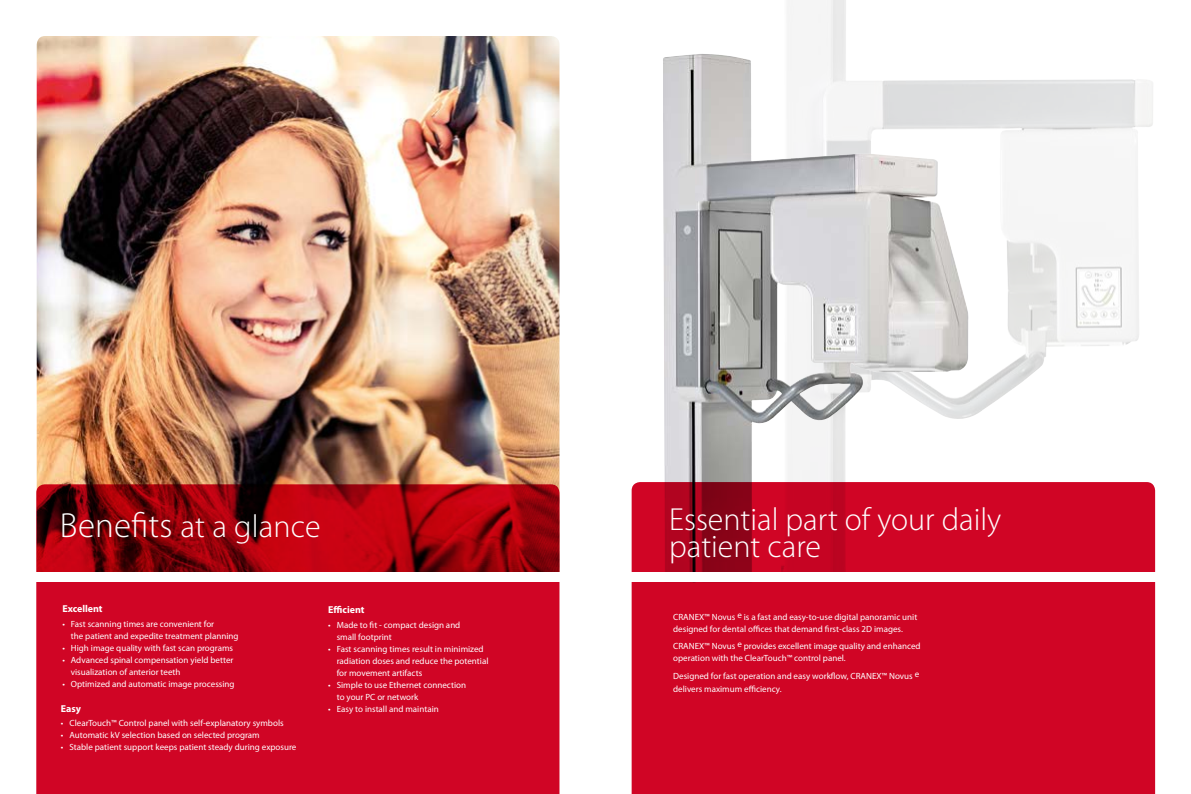
<style>
.page{position:relative;width:1191px;height:794px;background:#fff}
.page>*{position:absolute;margin:0;border:0;box-sizing:border-box;transform-origin:0 0}
.t1{font:300 32px/27px "Myriad Pro";color:#fff}
.t2{font:700 10px "Myriad Pro";color:#fff}
.t3{font:9px/12px "Myriad Pro";color:#fff}
.s1{font-size:35px}
</style>
<div class="page">
<img style="left:787px;top:0;width:366px;height:417px">
<img style="left:663px;top:54px;width:306px;height:428px">
<img style="left:37px;top:36px;width:522px;height:448px">
<svg style="left:36px;top:484px;width:523px;height:310px;background:#bf041d"></svg>
<div style="left:23px;top:572px;width:560px;height:10px;background:#fff"></div>
<svg style="left:631px;top:482px;width:524px;height:312px;background:#cc0524"></svg>
<div style="left:617px;top:572px;width:574px;height:10px;background:#fff"></div>
<h1 class="t1" style="left:60px;top:513px;width:262px"><span class="s1">Benefits</span> at a glance</h1>
<p class="t2" style="left:62px;top:602px;width:42px">Excellent</p>
<p class="t3" style="left:71px;top:617px;width:169px;text-indent:-9px">• Fast scanning times are convenient for<br>the patient and expedite treatment planning</p>
<p class="t3" style="left:62px;top:641px;width:172px">• High image quality with fast scan programs</p>
<p class="t3" style="left:71px;top:653px;width:164px;text-indent:-9px">• Advanced spinal compensation yield better visualization of anterior teeth</p>
<p class="t3" style="left:62px;top:677px;width:174px">• Optimized and automatic image processing</p>
<p class="t2" style="left:61px;top:701px;width:22px">Easy</p>
<p class="t3" style="left:61px;top:717px;width:224px">• ClearTouch™ Control panel with self-explanatory symbols</p>
<p class="t3" style="left:61px;top:729px;width:200px">• Automatic kV selection based on selected program</p>
<p class="t3" style="left:61px;top:741px;width:237px">• Stable patient support keeps patient steady during exposure</p>
<p class="t2" style="left:328px;top:603px;width:38px">Efficient</p>
<p class="t3" style="left:337px;top:618px;width:125px;text-indent:-9px">• Made to fit - compact design and small footprint</p>
<p class="t3" style="left:337px;top:642px;width:153px;text-indent:-9px">• Fast scanning times result in minimized radiation doses and reduce the potential for movement artifacts</p>
<p class="t3" style="left:337px;top:678px;width:131px;text-indent:-9px">• Simple to use Ethernet connection to your PC or network</p>
<p class="t3" style="left:328px;top:702px;width:112px">• Easy to install and maintain</p>
<h1 class="t1" style="left:669px;top:506px;width:333px">Essential part of your daily patient care</h1>
<p class="t3" style="left:673px;top:610px;width:246px">CRANEX™ Novus e is a fast and easy-to-use digital panoramic unit designed for dental offices that demand first-class 2D images.</p>
<p class="t3" style="left:673px;top:640px;width:249px">CRANEX™ Novus e provides excellent image quality and enhanced operation with the ClearTouch™ control panel.</p>
<p class="t3" style="left:673px;top:669px;width:247px;line-height:13px">Designed for fast operation and easy workflow, CRANEX™ Novus e delivers maximum efficiency.</p>
</div>
